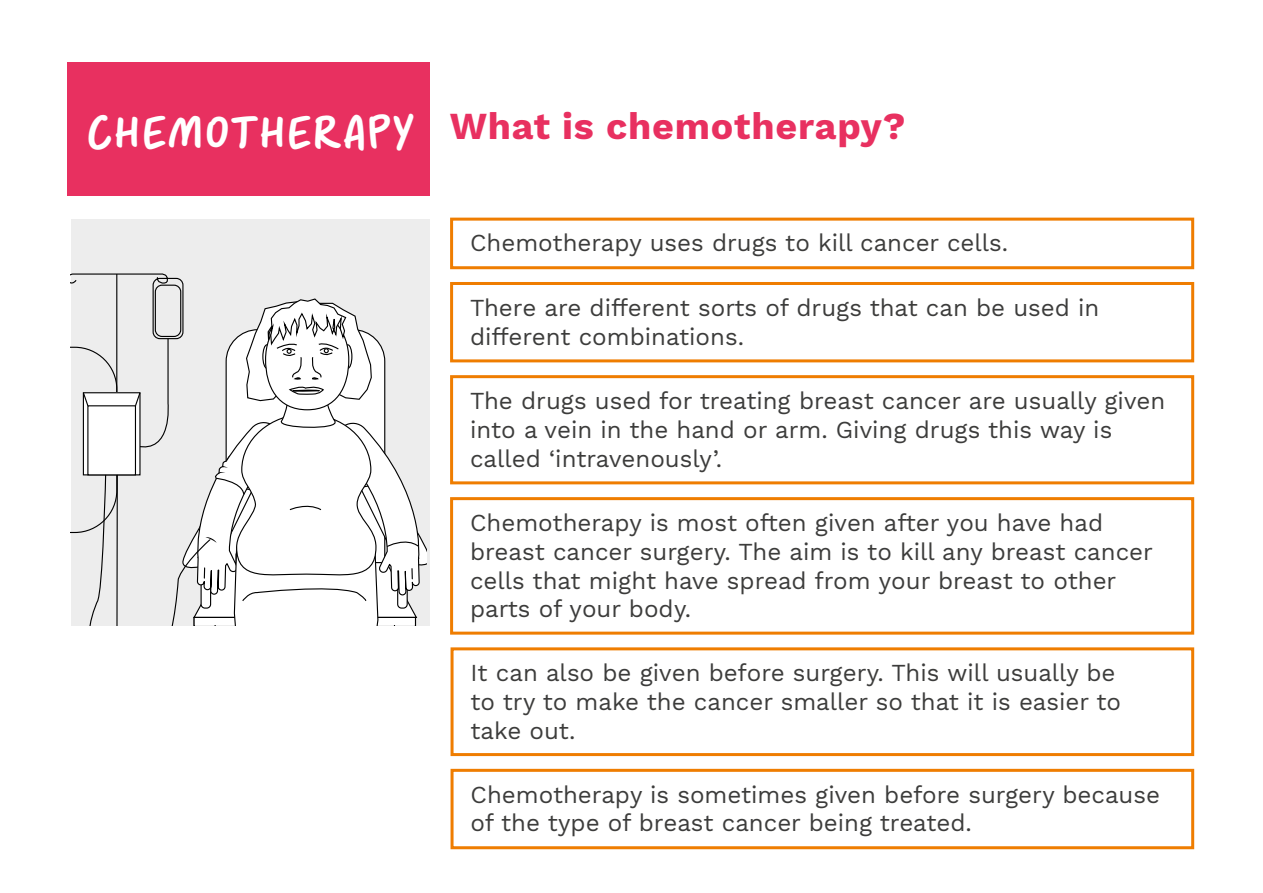
<style>
.page{position:relative;width:1263px;height:893px;background:#fff}
.page>*{position:absolute;margin:0;border:0;box-sizing:border-box;transform-origin:0 0}
.t1{font:48px "Erika";color:#fff}
.t2{font:700 37.5px "Work Sans";letter-spacing:.02em;color:#e83060}
.t3{font:24px/28.8px "Work Sans";color:#3c3c3b}
</style>
<div class="page">
<div style="left:450px;top:218px;width:744px;height:51px;border:3px solid #ef7d00"></div>
<div style="left:450px;top:282px;width:744px;height:80px;border:3px solid #ef7d00"></div>
<div style="left:450px;top:375px;width:744px;height:109px;border:3px solid #ef7d00"></div>
<div style="left:450px;top:497px;width:744px;height:138px;border:3px solid #ef7d00"></div>
<div style="left:450px;top:647px;width:744px;height:109px;border:3px solid #ef7d00"></div>
<div style="left:450px;top:769px;width:744px;height:80px;border:3px solid #ef7d00"></div>
<div style="left:68px;top:62px;width:362px;height:134px;background:#e83060"></div>
<div style="left:71px;top:219px;width:358px;height:406px;background:#ededed"></div>
<svg style="left:71px;top:273px;width:355px;height:352px"></svg>
<h1 class="t1" style="left:87px;top:101px;width:328px">CHEMOTHERAPY</h1>
<h2 class="t2" style="left:450px;top:105px;width:457px">What is chemotherapy?</h2>
<p class="t3" style="left:470px;top:230px;width:540px">Chemotherapy uses drugs to kill cancer cells.</p>
<p class="t3" style="left:470px;top:294px;width:631px">There are different sorts of drugs that can be used in different combinations.</p>
<p class="t3" style="left:470px;top:387px;width:697px">The drugs used for treating breast cancer are usually given into a vein in the hand or arm. Giving drugs this way is called ‘intravenously’.</p>
<p class="t3" style="left:470px;top:509px;width:684px">Chemotherapy is most often given after you have had breast cancer surgery. The aim is to kill any breast cancer cells that might have spread from your breast to other parts of your body.</p>
<p class="t3" style="left:470px;top:660px;width:652px">It can also be given before surgery. This will usually be to try to make the cancer smaller so that it is easier to take out.</p>
<p class="t3" style="left:470px;top:781px;width:691px">Chemotherapy is sometimes given before surgery because of the type of breast cancer being treated.</p>
</div>
